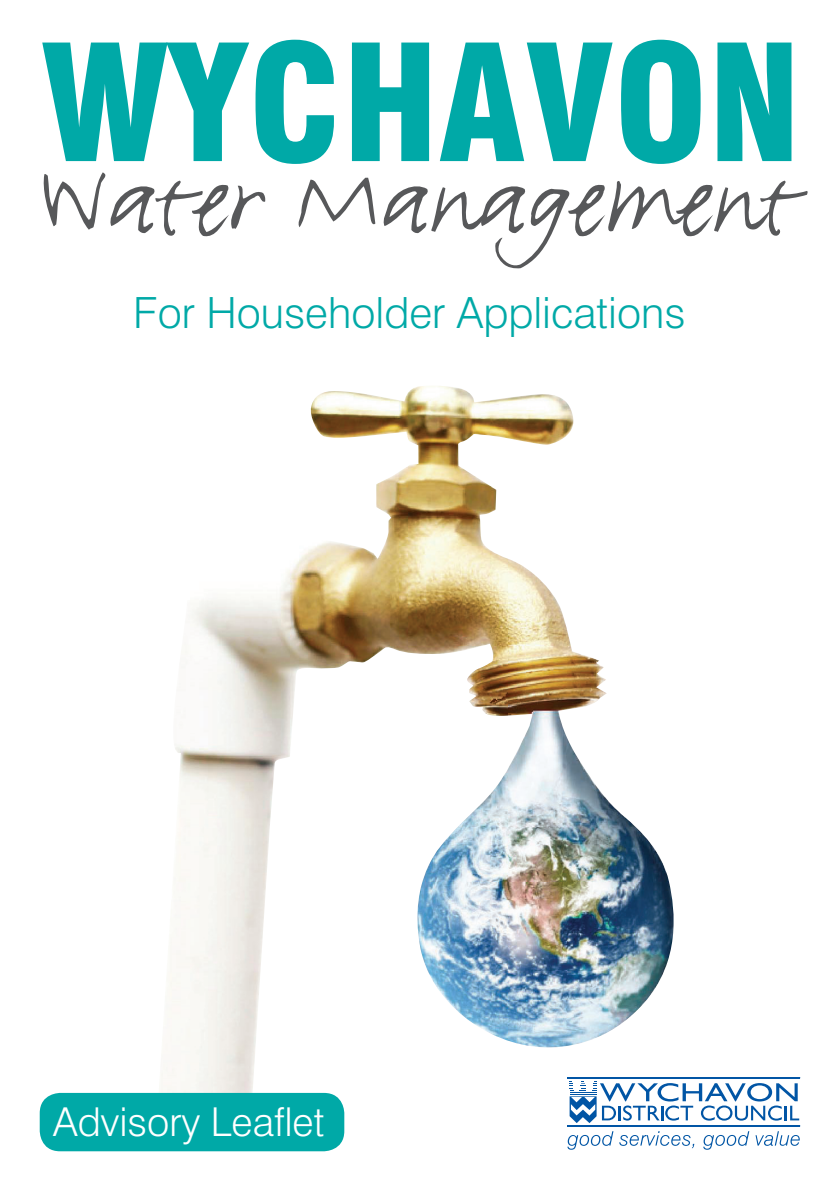
<style>
.page{position:relative;width:840px;height:1191px;background:#fff}
.page>*{position:absolute;margin:0;border:0;box-sizing:border-box;transform-origin:0 0}
.t1{font:900 condensed 157.6px "Swiss 721 BT";color:#00a9a7}
.t2{font:116.6px "FF Justlefthand";color:#57585a}
.t3{font:300 43px "Swiss 721 BT";color:#00a9a7}
.t4{font:300 39.8px "Swiss 721 BT";color:#fff}
</style>
<div class="page">
<img style="left:155px;top:386px;width:525px;height:763px">
<div style="left:40px;top:1093px;width:304px;height:58px;background:#00a9a7;border-radius:20px"></div>
<svg style="left:568px;top:1080px;width:230px;height:43px"></svg>
<hr style="left:567px;top:1077px;width:232px;height:1px;background:#0155a5">
<hr style="left:567px;top:1125px;width:232px;height:1px;background:#0155a5">
<svg style="left:567px;top:1131px;width:46px;height:18px"></svg>
<svg style="left:619px;top:1131px;width:75px;height:17px"></svg>
<svg style="left:703px;top:1132px;width:45px;height:17px"></svg>
<svg style="left:755px;top:1131px;width:44px;height:14px"></svg>
<p class="t1" style="left:40px;top:9px;width:762px">WYCHAVON</p>
<p class="t2" style="left:40px;top:126px;width:760px">Water Management</p>
<p class="t3" style="left:133px;top:286px;width:553px">For Householder Applications</p>
<p class="t4" style="left:53px;top:1097px;width:272px">Advisory Leaflet</p>
</div>
